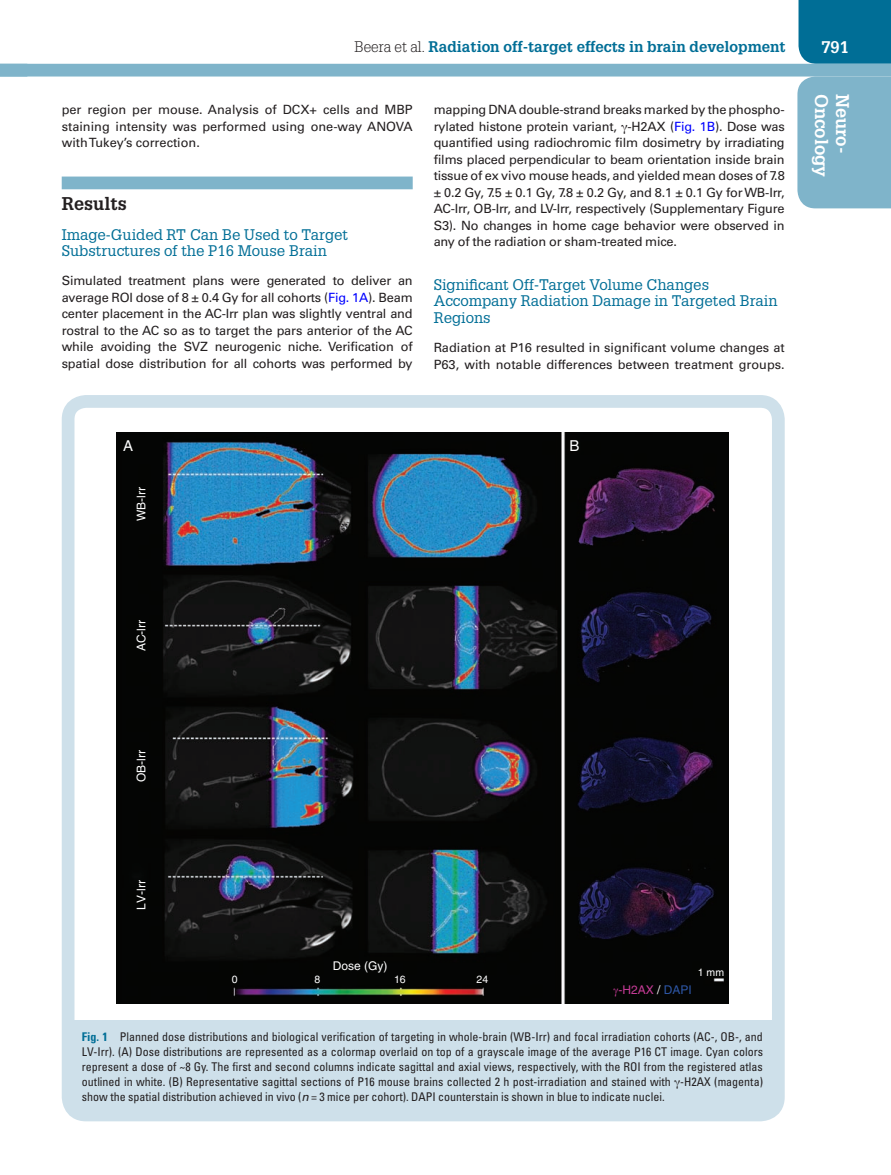
<style>
.page{position:relative;width:891px;height:1175px;background:#fff}
.page>*{position:absolute;margin:0;border:0;box-sizing:border-box;transform-origin:0 0}
.t1{font:700 18px "Glypha LT Std";color:#fff}
.t2{font:700 18px "Glypha LT Std";color:#231f20}
.t3{font:700 16.5px "Glypha LT Std";color:#fff}
.t4{font:15px/16.5px "Glypha LT Std";color:#006e96}
.t5{font:700 15px "Glypha LT Std";color:#006e96}
.t6{font:15px "Helvetica";color:#fff}
.t7{font:12.75px/16.5px "Univers LT Std";color:#231f20;text-align:justify}
.t8{font:condensed 12px/15px "Univers LT Std";color:#231f20;text-align:justify}
.t9{font:12px "Helvetica";color:#fff}
.t10{font:12px "Helvetica";color:#c53b96}
.t11{font:10.5px "Helvetica";color:#fff}
.s1{font-weight:300;color:#231f20}
.s2{font-family:"Gandhari Unicode"}
.s3{color:#00f}
.s4{color:#fff}
.s5{color:#2d56a5}
.s6{font-weight:700;color:#006e96}
.s7{font-family:"Gandhari Unicode";font-stretch:normal}
.s8{font-style:italic;font-stretch:normal}
</style>
<div class="page">
<div style="left:799px;top:0;width:92px;height:64px;background:#006e96"></div>
<div style="left:0;top:64px;width:891px;height:12px;background:#7fb4ca"></div>
<div style="left:797px;top:76px;width:94px;height:132px;background:#7fb4ca"></div>
<div style="left:62px;top:176px;width:351px;height:13px;background:#7fb4ca"></div>
<div style="left:73px;top:1020px;width:700px;height:94px;background:#cee0ea"></div>
<img style="left:117px;top:432px;width:611px;height:571px">
<div style="left:62px;top:395px;width:723px;height:726px;border:13px solid #cee0ea;border-radius:18px"></div>
<svg style="left:614px;top:988px;width:5px;height:9px"></svg>
<p class="t5" style="left:355px;top:37px;width:433px"><span class="s1">Beera et al.</span> Radiation off-target effects in brain development</p>
<p class="t3" style="left:821px;top:37px;width:29px">791</p>
<h1 class="t1" style="left:833px;top:94px;width:85px;rotate:90deg">Oncology</h1>
<h1 class="t1" style="left:854px;top:94px;width:61px;rotate:90deg">Neuro-</h1>
<p class="t7" style="left:62px;top:102px;width:353px">per region per mouse. Analysis of DCX+ cells and MBP staining intensity was performed using one-way ANOVA with Tukey’s correction.</p>
<p class="t7" style="left:434px;top:102px;width:353px">mapping DNA double-strand breaks marked by the phospho&shy;rylated histone protein variant, <span class="s2">γ</span>-H2AX (<span class="s3">Fig. 1B</span>). Dose was quantified using radiochromic film dosimetry by irradiating films placed perpendicular to beam orientation inside brain tissue of ex vivo mouse heads, and yielded mean doses of 7.8 ± 0.2 Gy, 7.5 ± 0.1 Gy, 7.8 ± 0.2 Gy, and 8.1 ± 0.1 Gy for WB-Irr, AC-Irr, OB-Irr, and LV-Irr, respectively (Supplementary Figure S3). No changes in home cage behavior were observed in any of the radiation or sham-treated mice.</p>
<p class="t4" style="left:434px;top:276px;width:345px">Significant Off-Target Volume Changes<br>Accompany Radiation Damage in Targeted Brain<br>Regions</p>
<p class="t7" style="left:434px;top:339px;width:353px">Radiation at P16 resulted in significant volume changes at<br>P63, with notable differences between treatment groups.</p>
<h1 class="t2" style="left:62px;top:193px;width:66px">Results</h1>
<p class="t4" style="left:62px;top:226px;width:288px">Image-Guided RT Can Be Used to Target<br>Substructures of the P16 Mouse Brain</p>
<p class="t7" style="left:62px;top:273px;width:353px">Simulated treatment plans were generated to deliver an average ROI dose of 8 ± 0.4 Gy for all cohorts (<span class="s3">Fig. 1A</span>). Beam center placement in the AC-Irr plan was slightly ventral and rostral to the AC so as to target the pars anterior of the AC while avoiding the SVZ neurogenic niche. Verification of spatial dose distribution for all cohorts was performed by</p>
<p class="t6" style="left:123px;top:437px;width:12px">A</p>
<p class="t6" style="left:570px;top:437px;width:12px">B</p>
<p class="t9" style="left:134px;top:521px;width:35px;rotate:-90deg">WB-lrr</p>
<p class="t9" style="left:134px;top:651px;width:33px;rotate:-90deg">AC-lrr</p>
<p class="t9" style="left:134px;top:782px;width:33px;rotate:-90deg">OB-lrr</p>
<p class="t9" style="left:134px;top:909px;width:31px;rotate:-90deg">LV-lrr</p>
<p class="t9" style="left:333px;top:958px;width:56px">Dose (Gy)</p>
<p class="t11" style="left:232px;top:972px;width:7px">0</p>
<p class="t11" style="left:314px;top:972px;width:7px">8</p>
<p class="t11" style="left:394px;top:972px;width:13px">16</p>
<p class="t11" style="left:477px;top:972px;width:13px">24</p>
<p class="t10" style="left:619px;top:983px;width:75px">-H2AX <span class="s4">/</span> <span class="s5">DAPI</span></p>
<p class="t11" style="left:698px;top:966px;width:28px">1 mm</p>
<p class="t8" style="left:82px;top:1029px;width:683px"><span class="s6">Fig. 1</span> Planned dose distributions and biological verification of targeting in whole-brain (WB-Irr) and focal irradiation cohorts (AC-, OB-, and LV-Irr). (A) Dose distributions are represented as a colormap overlaid on top of a grayscale image of the average P16 CT image. Cyan colors represent a dose of ~8 Gy. The first and second columns indicate sagittal and axial views, respectively, with the ROI from the registered atlas outlined in white. (B) Representative sagittal sections of P16 mouse brains collected 2 h post-irradiation and stained with <span class="s7">γ</span>-H2AX (magenta) show the spatial distribution achieved in vivo (<span class="s8">n</span> = 3 mice per cohort). DAPI counterstain is shown in blue to indicate nuclei.</p>
</div>
